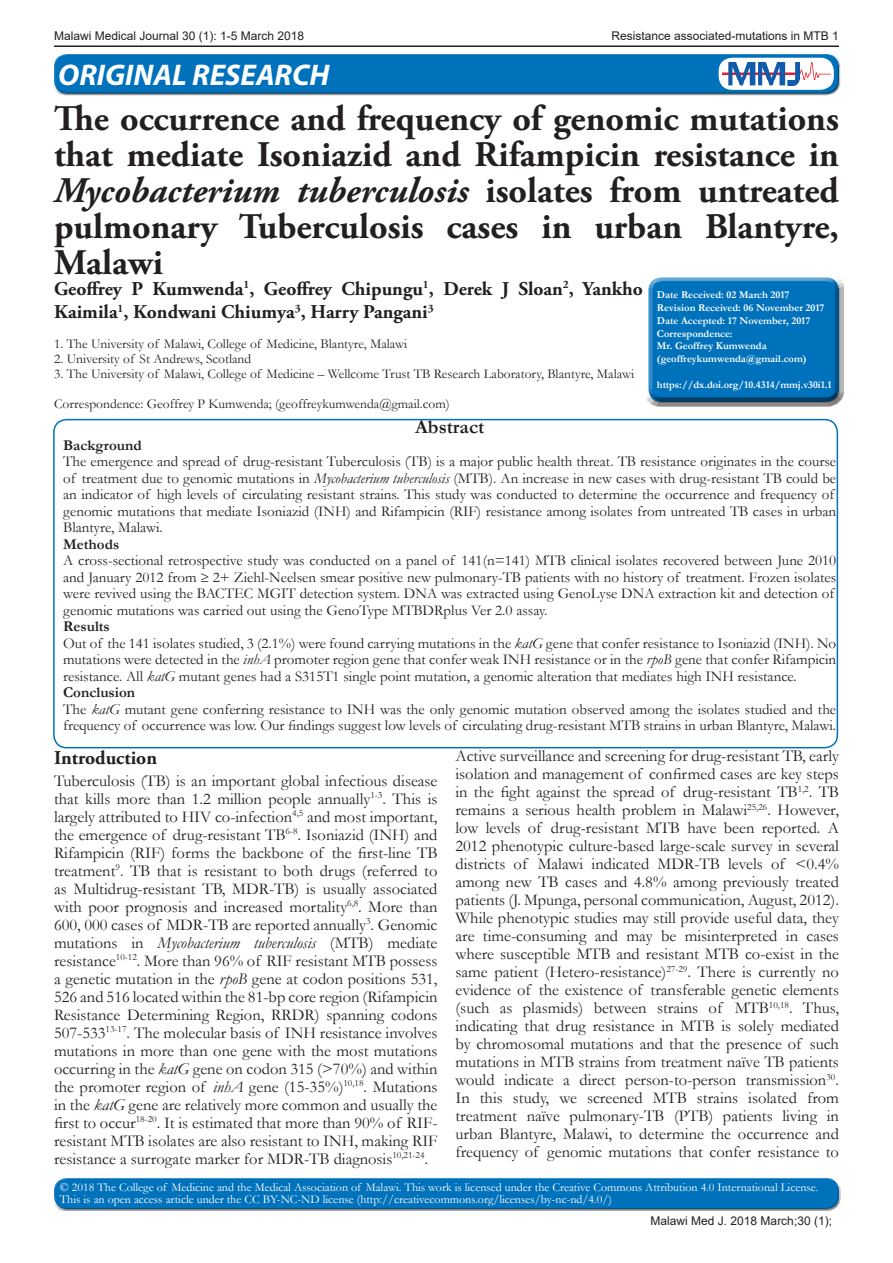
<style>
.page{position:relative;width:893px;height:1263px;background:#fff}
.page>*{position:absolute;margin:0;border:0;box-sizing:border-box;transform-origin:0 0}
.MMJ_Article_Title{font:700 36px/36px "Adobe Garamond Pro";color:#231f20;text-align:justify}
.t1{font:italic 700 30px "Myriad Pro";color:#fff}
.MMJ_Author_Name{font:700 19.5px/23.4px "Adobe Garamond Pro";color:#231f20}
.MMJ_Heading_1{font:700 19.5px "Adobe Garamond Pro";color:#231f20}
.MMJ_Main_Abstract_He{font:700 19.5px "Garamond";color:#231f20}
.MMJ_Body_Text{font:16.5px/18px "Garamond";color:#231f20;text-align:justify}
.MMJ_Abstract_Text{font:15px/16.5px "Garamond";color:#231f20}
.MMJ_Abstract_Text-2{font:700 15px "Garamond";color:#231f20}
.MMJ_Author_Instituti{font:13.5px "Garamond";color:#231f20}
.t2{font:12px/12px "Garamond";color:#fff}
.MMJ_Article_heading{font:12px "Arial";color:#231f20}
.t3{font:700 10.5px/12.8px "Garamond";color:#fff}
.s1{font-style:italic}
.s2{font-family:"Minion Pro"}
</style>
<div class="page">
<hr style="left:54px;top:45px;width:785px;height:2px;background:#231f20">
<div style="left:53px;top:419px;width:785px;height:329px;border:2px solid #0072bc;border-radius:13px"></div>
<div style="left:52px;top:1176px;width:789px;height:28px;background:#fff;opacity:.75"></div>
<div style="left:52px;top:1181px;width:789px;height:30px;background:#231f20;opacity:.75"></div>
<div style="left:52px;top:52px;width:788px;height:39px;background:#fff;opacity:.75"></div>
<div style="left:52px;top:59px;width:788px;height:36px;background:#231f20;opacity:.75"></div>
<div style="left:719px;top:58px;width:115px;height:32px;background:#fff;border-radius:13px"></div>
<img style="left:722px;top:62px;width:108px;height:23px">
<div style="left:643px;top:272px;width:201px;height:127px;background:#fff;opacity:.75"></div>
<div style="left:643px;top:279px;width:201px;height:128px;background:#231f20;opacity:.75"></div>
<p class="MMJ_Article_heading" style="left:54px;top:28px;width:252px">Malawi Medical Journal 30 (1): 1-5 March 2018</p>
<p class="MMJ_Article_heading" style="left:611px;top:28px;width:229px">Resistance associated-mutations in MTB 1</p>
<h2 class="t1" style="left:58px;top:55px;width:273px">ORIGINAL RESEARCH</h2>
<p class="MMJ_Article_Title" style="left:54px;top:102px;width:786px">The occurrence and frequency of genomic mutations that mediate Isoniazid and Rifampicin resistance in <span class="s1">Mycobacterium tuberculosis</span> isolates from untreated pulmonary Tuberculosis cases in urban Blantyre, Malawi</p>
<p class="MMJ_Author_Name" style="left:54px;top:277px;width:590px">Geoffrey P Kumwenda<sup>1</sup>, Geoffrey Chipungu<sup>1</sup>, Derek J Sloan<sup>2</sup>, Yankho<br>Kaimila<sup>1</sup>, Kondwani Chiumya<sup>3</sup>, Harry Pangani<sup>3</sup></p>
<p class="MMJ_Author_Instituti" style="left:54px;top:335px;width:355px">1. The University of Malawi, College of Medicine, Blantyre, Malawi</p>
<p class="MMJ_Author_Instituti" style="left:54px;top:350px;width:199px">2. University of St Andrews, Scotland</p>
<p class="MMJ_Author_Instituti" style="left:54px;top:365px;width:582px">3. The University of Malawi, College of Medicine – Wellcome Trust TB Research Laboratory, Blantyre, Malawi</p>
<p class="MMJ_Author_Instituti" style="left:54px;top:395px;width:397px">Correspondence: Geoffrey P Kumwenda; (geoffreykumwenda@gmail.com)</p>
<p class="MMJ_Main_Abstract_He" style="left:415px;top:414px;width:71px">Abstract</p>
<p class="t3" style="left:657px;top:289px;width:169px">Date Received: 02 March 2017<br>Revision Received: 06 November 2017<br>Date Accepted: 17 November, 2017<br>Correspondence:<br>Mr. Geoffrey Kumwenda (geoffreykumwenda@gmail.com)</p>
<p class="t3" style="left:657px;top:378px;width:176px">https://dx.doi.org/10.4314/mmj.v30i1.1</p>
<p class="MMJ_Abstract_Text-2" style="left:63px;top:435px;width:80px">Background</p>
<p class="MMJ_Abstract_Text" style="left:63px;top:453px;width:775px">The emergence and spread of drug-resistant Tuberculosis (TB) is a major public health threat. TB resistance originates in the course of treatment due to genomic mutations in <span class="s1">Mycobacterium tuberculosis</span> (MTB). An increase in new cases with drug-resistant TB could be an indicator of high levels of circulating resistant strains. This study was conducted to determine the occurrence and frequency of genomic mutations that mediate Isoniazid (INH) and Rifampicin (RIF) resistance among isolates from untreated TB cases in urban Blantyre, Malawi.</p>
<p class="MMJ_Abstract_Text-2" style="left:63px;top:534px;width:58px">Methods</p>
<p class="MMJ_Abstract_Text" style="left:63px;top:552px;width:775px">A cross-sectional retrospective study was conducted on a panel of 141(n=141) MTB clinical isolates recovered between June 2010 and January 2012 from <span class="s2">≥</span> 2+ Ziehl-Neelsen smear positive new pulmonary-TB patients with no history of treatment. Frozen isolates were revived using the BACTEC MGIT detection system. DNA was extracted using GenoLyse DNA extraction kit and detection of genomic mutations was carried out using the GenoType MTBDRplus Ver 2.0 assay.</p>
<p class="MMJ_Abstract_Text-2" style="left:63px;top:616px;width:48px">Results</p>
<p class="MMJ_Abstract_Text" style="left:63px;top:634px;width:774px;text-align:justify">Out of the 141 isolates studied, 3 (2.1%) were found carrying mutations in the <span class="s1">katG</span> gene that confer resistance to Isoniazid (INH). No mutations were detected in the <span class="s1">inhA</span> promoter region gene that confer weak INH resistance or in the <span class="s1">rpoB</span> gene that confer Rifampicin resistance. All <span class="s1">katG</span> mutant genes had a S315T1 single point mutation, a genomic alteration that mediates high INH resistance.</p>
<p class="MMJ_Abstract_Text-2" style="left:63px;top:682px;width:74px">Conclusion</p>
<p class="MMJ_Abstract_Text" style="left:63px;top:700px;width:775px">The <span class="s1">katG</span> mutant gene conferring resistance to INH was the only genomic mutation observed among the isolates studied and the frequency of occurrence was low. Our findings suggest low levels of circulating drug-resistant MTB strains in urban Blantyre, Malawi.</p>
<p class="MMJ_Heading_1" style="left:54px;top:746px;width:105px">Introduction</p>
<p class="MMJ_Body_Text" style="left:54px;top:771px;width:385px">Tuberculosis (TB) is an important global infectious disease that kills more than 1.2 million people annually<sup>1-3</sup>. This is largely attributed to HIV co-infection<sup>4,5</sup> and most important, the emergence of drug-resistant TB<sup>6-8</sup>. Isoniazid (INH) and Rifampicin (RIF) forms the backbone of the first-line TB treatment<sup>9</sup>. TB that is resistant to both drugs (referred to as Multidrug-resistant TB, MDR-TB) is usually associated with poor prognosis and increased mortality<sup>6,8</sup>. More than 600, 000 cases of MDR-TB are reported annually<sup>3</sup>. Genomic mutations in <span class="s1">Mycobacterium tuberculosis</span> (MTB) mediate resistance<sup>10-12</sup>. More than 96% of RIF resistant MTB possess a genetic mutation in the <span class="s1">rpoB</span> gene at codon positions 531, 526 and 516 located within the 81-bp core region (Rifampicin Resistance Determining Region, RRDR) spanning codons 507-533<sup>13-17</sup>. The molecular basis of INH resistance involves mutations in more than one gene with the most mutations occurring in the <span class="s1">katG</span> gene on codon 315 (&gt;70%) and within the promoter region of <span class="s1">inhA</span> gene (15-35%)<sup>10,18</sup>. Mutations in the <span class="s1">katG</span> gene are relatively more common and usually the first to occur<sup>18-20</sup>. It is estimated that more than 90% of RIF&shy;resistant MTB isolates are also resistant to INH, making RIF resistance a surrogate marker for MDR-TB diagnosis<sup>10,21-24</sup>.</p>
<p class="MMJ_Body_Text" style="left:455px;top:747px;width:385px">Active surveillance and screening for drug-resistant TB, early isolation and management of confirmed cases are key steps in the fight against the spread of drug-resistant TB<sup>1,2</sup>. TB remains a serious health problem in Malawi<sup>25,26</sup>. However, low levels of drug-resistant MTB have been reported. A 2012 phenotypic culture-based large-scale survey in several districts of Malawi indicated MDR-TB levels of &lt;0.4% among new TB cases and 4.8% among previously treated patients (J. Mpunga, personal communication, August, 2012).<br>While phenotypic studies may still provide useful data, they are time-consuming and may be misinterpreted in cases where susceptible MTB and resistant MTB co-exist in the same patient (Hetero-resistance)<sup>27-29</sup>. There is currently no evidence of the existence of transferable genetic elements (such as plasmids) between strains of MTB<sup>10,18</sup>. Thus, indicating that drug resistance in MTB is solely mediated by chromosomal mutations and that the presence of such mutations in MTB strains from treatment naïve TB patients would indicate a direct person-to-person transmission<sup>30</sup>.<br>In this study, we screened MTB strains isolated from treatment naïve pulmonary-TB (PTB) patients living in urban Blantyre, Malawi, to determine the occurrence and frequency of genomic mutations that confer resistance to</p>
<p class="t2" style="left:60px;top:1181px;width:760px">© 2018 The College of Medicine and the Medical Association of Malawi. This work is licensed under the Creative Commons Attribution 4.0 International License.<br>This is an open access article under the CC BY-NC-ND license (http://creativecommons.org/licenses/by-nc-nd/4.0/)</p>
<p class="MMJ_Article_heading" style="left:651px;top:1212px;width:183px">Malawi Med J. 2018 March;30 (1);</p>
</div>
